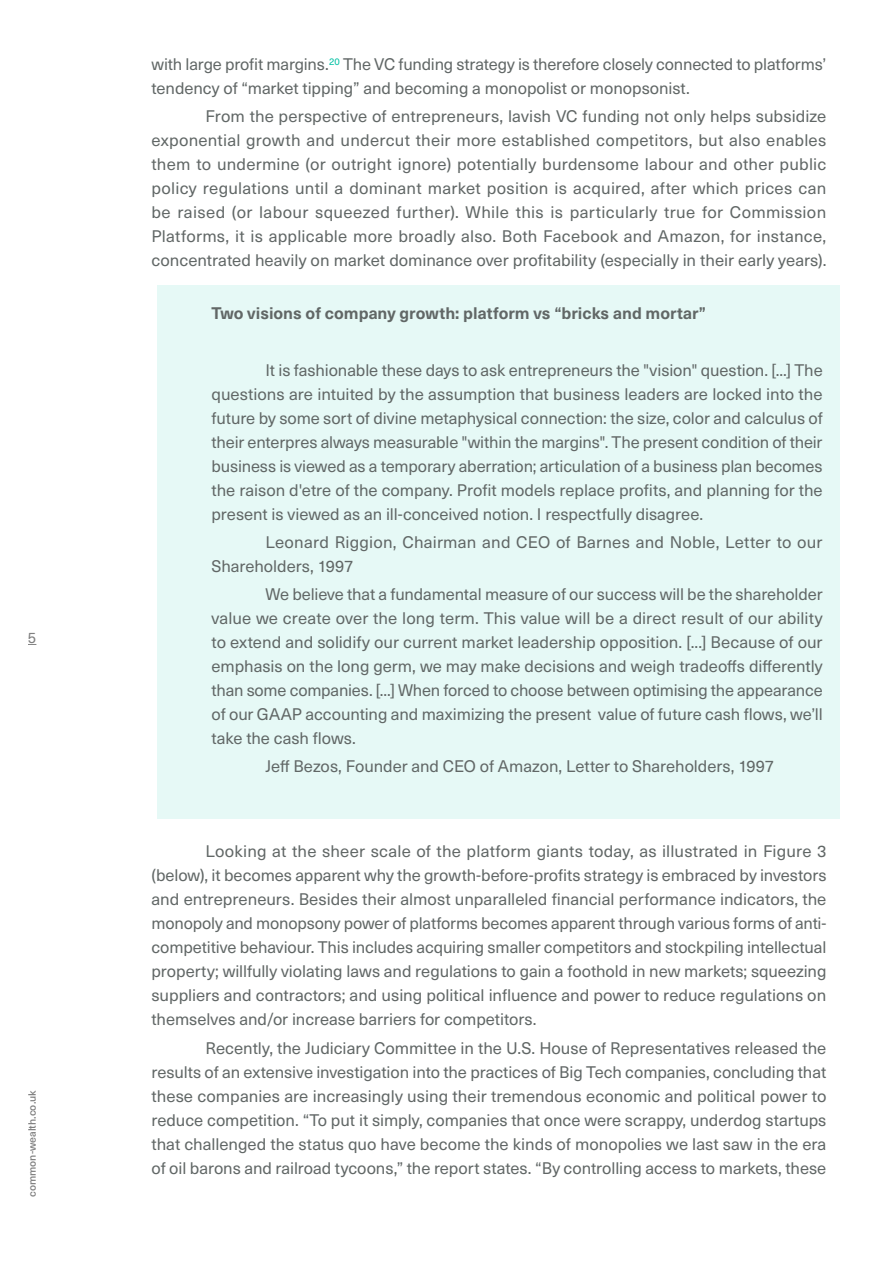
<style>
.page{position:relative;width:893px;height:1263px;background:#fff}
.page>*{position:absolute;margin:0;border:0;box-sizing:border-box;transform-origin:0 0}
.t1{font:16.5px/24px "Neue Haas Unica W1 G";letter-spacing:-.005em;color:#616766;text-align:justify}
.t2{font:700 16.5px "Neue Haas Unica W1 G";color:#616766}
.t3{font:15px "Neue Haas Unica W1 G";color:#000}
.t4{font:500 10.5px "Neue Haas Unica W1 G";color:#000}
</style>
<div class="page">
<div style="left:157px;top:285px;width:683px;height:81px;background:#e6f9f6"></div>
<div style="left:157px;top:342px;width:683px;height:224px;background:#e6f9f6"></div>
<div style="left:157px;top:566px;width:683px;height:225px;background:#e6f9f6"></div>
<div style="left:157px;top:739px;width:683px;height:80px;background:#e6f9f6"></div>
<p class="t3" style="left:28px;top:626px;width:10px">5</p>
<p class="t4" style="left:24px;top:1197px;width:108px;rotate:-90deg">common-wealth.co.uk</p>
<p class="t1" style="left:151px;top:51px;width:676px">with large profit margins.<sup>20</sup> The VC funding strategy is therefore closely connected to platforms’ tendency of “market tipping” and becoming a monopolist or monopsonist.</p>
<p class="t1" style="left:151px;top:104px;width:676px;text-indent:54px">From the perspective of entrepreneurs, lavish VC funding not only helps subsidize exponential growth and undercut their more established competitors, but also enables them to undermine (or outright ignore) potentially burdensome labour and other public policy regulations until a dominant market position is acquired, after which prices can be raised (or labour squeezed further). While this is particularly true for Commission Platforms, it is applicable more broadly also. Both Facebook and Amazon, for instance, concentrated heavily on market dominance over profitability (especially in their early years).</p>
<p class="t2" style="left:211px;top:301px;width:496px">Two visions of company growth: platform vs “bricks and mortar”</p>
<p class="t1" style="left:211px;top:357px;width:613px;text-indent:54px">It is fashionable these days to ask entrepreneurs the "vision" question. [...] The questions are intuited by the assumption that business leaders are locked into the future by some sort of divine metaphysical connection: the size, color and calculus of their enterpres always measurable "within the margins". The present condition of their business is viewed as a temporary aberration; articulation of a business plan becomes the raison d'etre of the company. Profit models replace profits, and planning for the present is viewed as an ill-conceived notion. I respectfully disagree.</p>
<p class="t1" style="left:211px;top:529px;width:613px;text-indent:54px">Leonard Riggion, Chairman and CEO of Barnes and Noble, Letter to our<br>Shareholders, 1997</p>
<p class="t1" style="left:211px;top:581px;width:613px;text-indent:54px">We believe that a fundamental measure of our success will be the shareholder value we create over the long term. This value will be a direct result of our ability to extend and solidify our current market leadership opposition. [...] Because of our emphasis on the long germ, we may make decisions and weigh tradeoffs differently than some companies. [...] When forced to choose between optimising the appearance of our GAAP accounting and maximizing the present value of future cash flows, we’ll take the cash flows.</p>
<p class="t1" style="left:265px;top:754px;width:510px">Jeff Bezos, Founder and CEO of Amazon, Letter to Shareholders, 1997</p>
<p class="t1" style="left:151px;top:838px;width:676px;text-indent:54px">Looking at the sheer scale of the platform giants today, as illustrated in Figure 3 (below), it becomes apparent why the growth-before-profits strategy is embraced by investors and entrepreneurs. Besides their almost unparalleled financial performance indicators, the monopoly and monopsony power of platforms becomes apparent through various forms of anti&shy;competitive behaviour. This includes acquiring smaller competitors and stockpiling intellectual property; willfully violating laws and regulations to gain a foothold in new markets; squeezing suppliers and contractors; and using political influence and power to reduce regulations on themselves and/or increase barriers for competitors.</p>
<p class="t1" style="left:151px;top:1035px;width:676px;text-indent:54px">Recently, the Judiciary Committee in the U.S. House of Representatives released the results of an extensive investigation into the practices of Big Tech companies, concluding that these companies are increasingly using their tremendous economic and political power to reduce competition. “To put it simply, companies that once were scrappy, underdog startups that challenged the status quo have become the kinds of monopolies we last saw in the era of oil barons and railroad tycoons,” the report states. “By controlling access to markets, these</p>
</div>
